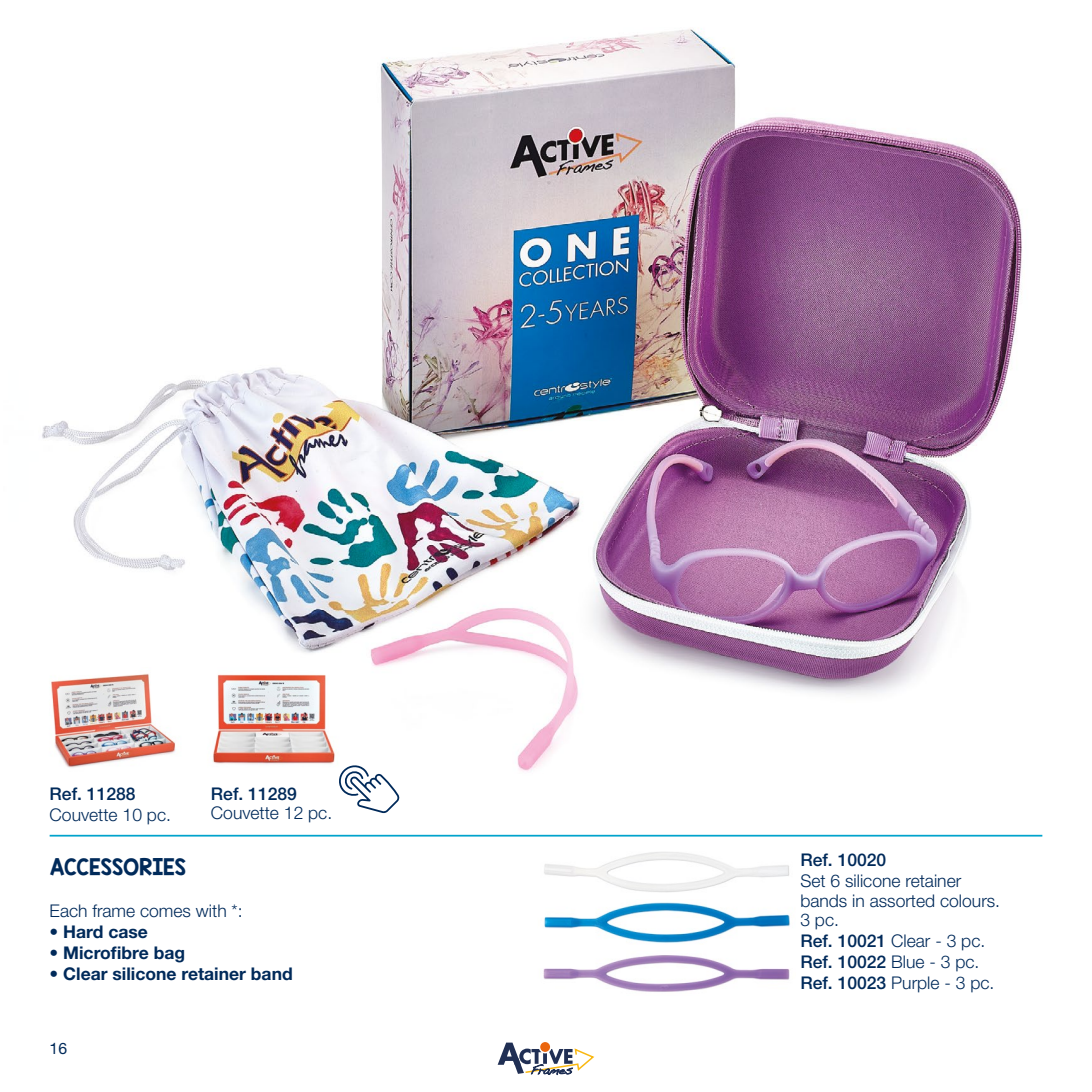
<style>
.page{position:relative;width:1092px;height:1092px;background:#fff}
.page>*{position:absolute;margin:0;border:0;box-sizing:border-box;transform-origin:0 0}
.t1{font:19.25px "KG Blank Space Solid";color:#002a5a}
.t2{font:300 17.5px/21px "Helvetica Neue LT Std";color:#002a5a}
.t3{font:700 17.5px "Helvetica Neue LT Std";color:#002a5a}
.t4{font:500 17.5px "Helvetica Neue LT Std";color:#002a5a}
.t5{font:15.75px "Helvetica Neue LT Std";color:#002a5a}
.s1{font-weight:300}
.s2{font-weight:500}
</style>
<div class="page">
<img style="left:42px;top:29px;width:1001px;height:808px">
<hr style="left:50px;top:834px;width:992px;height:2px;background:#00a3cc">
<img style="left:544px;top:902px;width:246px;height:41px">
<img style="left:544px;top:852px;width:245px;height:41px">
<img style="left:543px;top:955px;width:247px;height:37px">
<img style="left:42px;top:667px;width:144px;height:112px">
<img style="left:198px;top:667px;width:152px;height:115px">
<svg style="left:337px;top:763px;width:63px;height:50px"></svg>
<svg style="left:497px;top:1042px;width:98px;height:32px"></svg>
<p class="t4" style="left:50px;top:783px;width:87px">Ref. 11288</p>
<p class="t2" style="left:50px;top:803px;width:123px">Couvette 10 pc.</p>
<p class="t1" style="left:50px;top:853px;width:138px">ACCESSORIES</p>
<p class="t4" style="left:211px;top:783px;width:87px">Ref. 11289</p>
<p class="t2" style="left:211px;top:801px;width:123px">Couvette 12 pc.</p>
<p class="t2" style="left:50px;top:899px;width:194px">Each frame comes with *:</p>
<p class="t3" style="left:50px;top:920px;width:100px"><span class="s1">•</span> Hard case</p>
<p class="t3" style="left:50px;top:941px;width:137px"><span class="s1">•</span> Microfibre bag</p>
<p class="t3" style="left:50px;top:962px;width:244px"><span class="s1">•</span> Clear silicone retainer band</p>
<p class="t5" style="left:50px;top:1038px;width:19px">16</p>
<p class="t4" style="left:800px;top:849px;width:87px">Ref. 10020</p>
<p class="t2" style="left:800px;top:871px;width:201px;line-height:19.2px">Set 6 silicone retainer bands in assorted colours.<br>3 pc.</p>
<p class="t2" style="left:800px;top:930px;width:195px"><span class="s2">Ref. 10021</span> Clear - 3 pc.<br><span class="s2">Ref. 10022</span> Blue - 3 pc.<br><span class="s2">Ref. 10023</span> Purple - 3 pc.</p>
</div>
